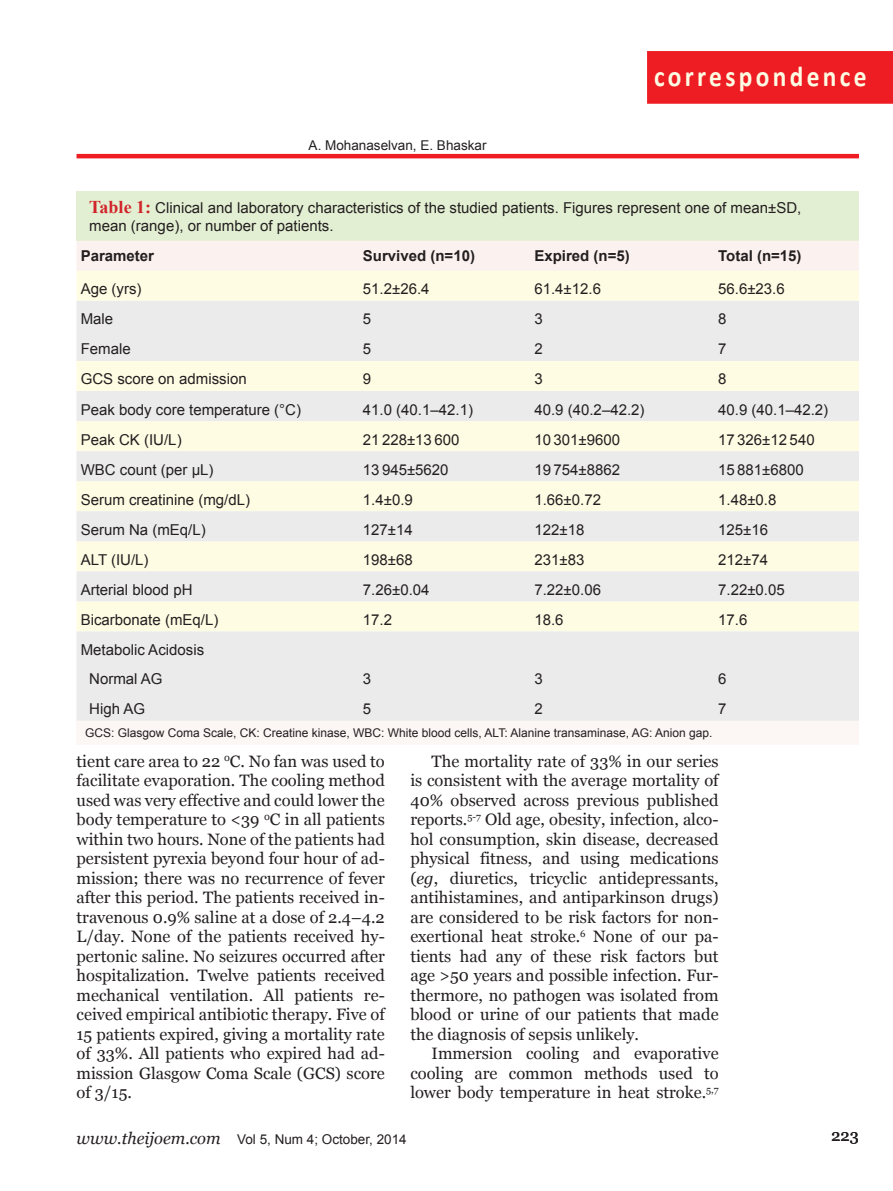
<style>
.page{position:relative;width:893px;height:1191px;background:#fff}
.page>*{position:absolute;margin:0;border:0;box-sizing:border-box;transform-origin:0 0}
.t1{font:700 28.8px "Calibri";letter-spacing:.13em;color:#fffce4;scale:.88 1}
.body{font:16.5px/19.5px "Georgia";color:#231f20;text-align:justify}
.Editorial{font:16.5px "Georgia";color:#231f20}
.Table_line_body{font:15px "Arial";color:#231f20}
.Legend{font:15px/18px "Arial";color:#231f20}
.table_line_2{font:700 15px "Arial";color:#231f20}
.Editorial-2{font:13.5px "Arial";color:#231f20}
.Running_Auth{font:13.5px "Arial";color:#231f20}
.t2{font:12px "Arial";color:#231f20}
.s1{font-family:"Times New Roman";font-weight:700;font-size:18px;color:#d1232a}
.s2{font-style:italic}
.s3{font-family:"Georgia";font-style:italic;font-size:16.5px}
</style>
<div class="page">
<hr style="left:77px;top:154px;width:782px;height:4px;background:#ee1d23">
<div style="left:647px;top:51px;width:246px;height:53px;background:#ee1d23"></div>
<div style="left:77px;top:191px;width:782px;height:50px;background:#e3efd2"></div>
<div style="left:77px;top:241px;width:782px;height:30px;background:#fbf1ee"></div>
<div style="left:77px;top:271px;width:782px;height:30px;background:#fffce4"></div>
<svg style="left:77px;top:301px;width:782px;height:419px;background:#f2f1e8"></svg>
<div style="left:77px;top:720px;width:782px;height:24px;background:#fcf6f5"></div>
<p class="Running_Auth" style="left:309px;top:136px;width:179px">A. Mohanaselvan, E. Bhaskar</p>
<h1 class="t1" style="left:654px;top:59px;width:243px">correspondence</h1>
<p class="Legend" style="left:89px;top:199px;width:714px"><span class="s1">Table 1:</span> Clinical and laboratory characteristics of the studied patients. Figures represent one of mean±SD, mean (range), or number of patients.</p>
<p class="table_line_2" style="left:81px;top:246px;width:75px">Parameter</p>
<p class="table_line_2" style="left:363px;top:246px;width:114px">Survived (n=10)</p>
<p class="table_line_2" style="left:534px;top:246px;width:97px">Expired (n=5)</p>
<p class="table_line_2" style="left:718px;top:246px;width:85px">Total (n=15)</p>
<p class="Table_line_body" style="left:81px;top:279px;width:62px">Age (yrs)</p>
<p class="Table_line_body" style="left:363px;top:279px;width:68px">51.2±26.4</p>
<p class="Table_line_body" style="left:534px;top:279px;width:68px">61.4±12.6</p>
<p class="Table_line_body" style="left:718px;top:279px;width:68px">56.6±23.6</p>
<p class="Table_line_body" style="left:81px;top:309px;width:34px">Male</p>
<p class="Table_line_body" style="left:363px;top:309px;width:10px">5</p>
<p class="Table_line_body" style="left:534px;top:309px;width:10px">3</p>
<p class="Table_line_body" style="left:718px;top:309px;width:10px">8</p>
<p class="Table_line_body" style="left:81px;top:339px;width:52px">Female</p>
<p class="Table_line_body" style="left:363px;top:339px;width:10px">5</p>
<p class="Table_line_body" style="left:534px;top:339px;width:10px">2</p>
<p class="Table_line_body" style="left:718px;top:339px;width:10px">7</p>
<p class="Table_line_body" style="left:81px;top:369px;width:167px">GCS score on admission</p>
<p class="Table_line_body" style="left:363px;top:369px;width:10px">9</p>
<p class="Table_line_body" style="left:534px;top:369px;width:10px">3</p>
<p class="Table_line_body" style="left:718px;top:369px;width:10px">8</p>
<p class="Table_line_body" style="left:81px;top:399px;width:222px">Peak body core temperature (°C)</p>
<p class="Table_line_body" style="left:363px;top:399px;width:112px">41.0 (40.1–42.1)</p>
<p class="Table_line_body" style="left:534px;top:399px;width:112px">40.9 (40.2–42.2)</p>
<p class="Table_line_body" style="left:718px;top:399px;width:112px">40.9 (40.1–42.2)</p>
<p class="Table_line_body" style="left:81px;top:429px;width:102px">Peak CK (IU/L)</p>
<p class="Table_line_body" style="left:363px;top:429px;width:98px">21 228±13 600</p>
<p class="Table_line_body" style="left:534px;top:429px;width:87px">10 301±9600</p>
<p class="Table_line_body" style="left:718px;top:429px;width:98px">17 326±12 540</p>
<p class="Table_line_body" style="left:81px;top:459px;width:134px">WBC count (per µL)</p>
<p class="Table_line_body" style="left:363px;top:459px;width:87px">13 945±5620</p>
<p class="Table_line_body" style="left:534px;top:459px;width:87px">19 754±8862</p>
<p class="Table_line_body" style="left:718px;top:459px;width:87px">15 881±6800</p>
<p class="Table_line_body" style="left:81px;top:489px;width:171px">Serum creatinine (mg/dL)</p>
<p class="Table_line_body" style="left:363px;top:489px;width:51px">1.4±0.9</p>
<p class="Table_line_body" style="left:534px;top:489px;width:68px">1.66±0.72</p>
<p class="Table_line_body" style="left:718px;top:489px;width:60px">1.48±0.8</p>
<p class="Table_line_body" style="left:81px;top:519px;width:127px">Serum Na (mEq/L)</p>
<p class="Table_line_body" style="left:363px;top:519px;width:51px">127±14</p>
<p class="Table_line_body" style="left:534px;top:519px;width:51px">122±18</p>
<p class="Table_line_body" style="left:718px;top:519px;width:51px">125±16</p>
<p class="Table_line_body" style="left:81px;top:549px;width:69px">ALT (IU/L)</p>
<p class="Table_line_body" style="left:363px;top:549px;width:51px">198±68</p>
<p class="Table_line_body" style="left:534px;top:549px;width:51px">231±83</p>
<p class="Table_line_body" style="left:718px;top:549px;width:51px">212±74</p>
<p class="Table_line_body" style="left:81px;top:580px;width:113px">Arterial blood pH</p>
<p class="Table_line_body" style="left:363px;top:580px;width:68px">7.26±0.04</p>
<p class="Table_line_body" style="left:534px;top:580px;width:68px">7.22±0.06</p>
<p class="Table_line_body" style="left:718px;top:580px;width:68px">7.22±0.05</p>
<p class="Table_line_body" style="left:81px;top:610px;width:139px">Bicarbonate (mEq/L)</p>
<p class="Table_line_body" style="left:363px;top:610px;width:31px">17.2</p>
<p class="Table_line_body" style="left:534px;top:610px;width:31px">18.6</p>
<p class="Table_line_body" style="left:718px;top:610px;width:31px">17.6</p>
<p class="Table_line_body" style="left:81px;top:639px;width:125px">Metabolic Acidosis</p>
<p class="Table_line_body" style="left:89px;top:669px;width:75px">Normal AG</p>
<p class="Table_line_body" style="left:363px;top:669px;width:10px">3</p>
<p class="Table_line_body" style="left:534px;top:669px;width:10px">3</p>
<p class="Table_line_body" style="left:718px;top:669px;width:10px">6</p>
<p class="Table_line_body" style="left:89px;top:699px;width:57px">High AG</p>
<p class="Table_line_body" style="left:363px;top:699px;width:10px">5</p>
<p class="Table_line_body" style="left:534px;top:699px;width:10px">2</p>
<p class="Table_line_body" style="left:718px;top:699px;width:10px">7</p>
<p class="t2" style="left:85px;top:725px;width:629px">GCS: Glasgow Coma Scale, CK: Creatine kinase, WBC: White blood cells, ALT: Alanine transaminase, AG: Anion gap.</p>
<p class="body" style="left:77px;top:751px;width:310px">tient care area to 22 <sup>0</sup>C. No fan was used to facilitate evaporation. The cooling method used was very effective and could lower the body temperature to &lt;39 <sup>0</sup>C in all patients within two hours. None of the patients had persistent pyrexia beyond four hour of ad&shy;mission; there was no recurrence of fever after this period. The patients received in&shy;travenous 0.9% saline at a dose of 2.4–4.2<br>L/day. None of the patients received hy&shy;pertonic saline. No seizures occurred after hospitalization. Twelve patients received mechanical ventilation. All patients re&shy;ceived empirical antibiotic therapy. Five of 15 patients expired, giving a mortality rate of 33%. All patients who expired had ad&shy;mission Glasgow Coma Scale (GCS) score of 3/15.</p>
<p class="body" style="left:410px;top:751px;width:310px;text-indent:21px">The mortality rate of 33% in our series is consistent with the average mortality of 40% observed across previous published reports.<sup>5-7</sup> Old age, obesity, infection, alco&shy;hol consumption, skin disease, decreased physical fitness, and using medications (<span class="s2">eg</span>, diuretics, tricyclic antidepressants, antihistamines, and antiparkinson drugs) are considered to be risk factors for non&shy;exertional heat stroke.<sup>6</sup> None of our pa&shy;tients had any of these risk factors but age &gt;50 years and possible infection. Fur&shy;thermore, no pathogen was isolated from blood or urine of our patients that made the diagnosis of sepsis unlikely.</p>
<p class="body" style="left:410px;top:1043px;width:310px;text-indent:21px">Immersion cooling and evaporative cooling are common methods used to lower body temperature in heat stroke.<sup>5,7</sup></p>
<p class="Editorial-2" style="left:77px;top:1130px;width:332px"><span class="s3">www.theijoem.com</span> Vol 5, Num 4; October, 2014</p>
<p class="Editorial" style="left:831px;top:1125px;width:29px">223</p>
</div>
